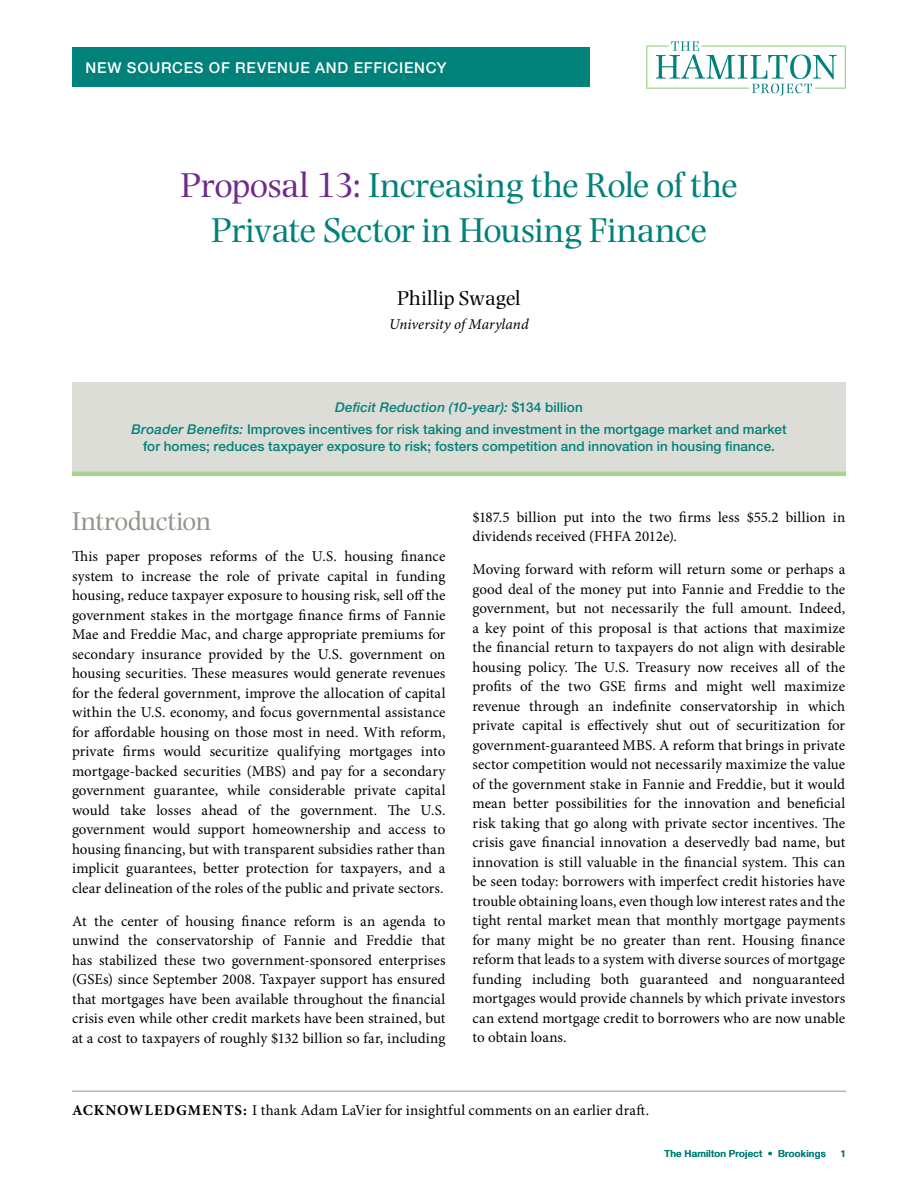
<style>
.page{position:relative;width:918px;height:1188px;background:#fff}
.page>*{position:absolute;margin:0;border:0;box-sizing:border-box;transform-origin:0 0}
.t1{font:36px/45px "Photina MT Std";letter-spacing:-.015em;color:#008179;text-align:center}
.t2{font:27px "Photina MT Std";letter-spacing:-.015em;color:#94948b}
.t3{font:21px "Photina MT Std";letter-spacing:-.005em;color:#000}
.t4{font:15px/19.5px "Minion Pro";color:#000;text-align:justify}
.t5{font:500 15px "Helvetica Neue LT Std";letter-spacing:.045em;color:#fff}
.t6{font:italic 15px "Minion Pro";letter-spacing:.005em;color:#000}
.t7{font:500 13.5px/22.5px "Helvetica Neue LT Std";letter-spacing:.005em;color:#008179;text-align:center}
.t8{font:500 9.75px "Helvetica Neue LT Std";letter-spacing:.025em;color:#008179}
.s1{color:#6e2a8d}
.s2{font-style:italic}
.s3{font-weight:700}
</style>
<div class="page">
<svg style="left:646px;top:41px;width:200px;height:55px"></svg>
<div style="left:72px;top:47px;width:517px;height:40px;background:#008179"></div>
<hr style="left:72px;top:1091px;width:774px;height:1px;background:#94948b">
<div style="left:72px;top:382px;width:774px;height:90px;background:#ddddd7"></div>
<hr style="left:72px;top:472px;width:774px;height:4px;background:#a7d48e">
<p class="t5" style="left:86px;top:58px;width:363px">New Sources of Revenue and Efficiency</p>
<h1 class="t1" style="left:181px;top:163px;width:558px"><span class="s1">Proposal 13:</span> Increasing the Role of the<br>Private Sector in Housing Finance</h1>
<h3 class="t3" style="left:397px;top:286px;width:125px">Phillip Swagel</h3>
<p class="t6" style="left:389px;top:314px;width:141px">University of Maryland</p>
<p class="t7" style="left:132px;top:396px;width:656px"><span class="s2">Deficit Reduction (10-year):</span> $134 billion<br><span class="s2">Broader Benefits:</span> Improves incentives for risk taking and investment in the mortgage market and market</p>
<p class="t7" style="left:143px;top:435px;width:633px">for homes; reduces taxpayer exposure to risk; fosters competition and innovation in housing finance.</p>
<h2 class="t2" style="left:72px;top:506px;width:141px">Introduction</h2>
<p class="t4" style="left:72px;top:547px;width:375px">This paper proposes reforms of the U.S. housing finance system to increase the role of private capital in funding housing, reduce taxpayer exposure to housing risk, sell off the government stakes in the mortgage finance firms of Fannie Mae and Freddie Mac, and charge appropriate premiums for secondary insurance provided by the U.S. government on housing securities. These measures would generate revenues for the federal government, improve the allocation of capital within the U.S. economy, and focus governmental assistance for affordable housing on those most in need. With reform, private firms would securitize qualifying mortgages into mortgage-backed securities (MBS) and pay for a secondary government guarantee, while considerable private capital would take losses ahead of the government. The U.S. government would support homeownership and access to housing financing, but with transparent subsidies rather than implicit guarantees, better protection for taxpayers, and a clear delineation of the roles of the public and private sectors.</p>
<p class="t4" style="left:72px;top:911px;width:375px">At the center of housing finance reform is an agenda to unwind the conservatorship of Fannie and Freddie that has stabilized these two government-sponsored enterprises (GSEs) since September 2008. Taxpayer support has ensured that mortgages have been available throughout the financial crisis even while other credit markets have been strained, but at a cost to taxpayers of roughly $132 billion so far, including</p>
<p class="t4" style="left:473px;top:507px;width:374px">$187.5 billion put into the two firms less $55.2 billion in dividends received (FHFA 2012e).</p>
<p class="t4" style="left:473px;top:560px;width:374px">Moving forward with reform will return some or perhaps a good deal of the money put into Fannie and Freddie to the government, but not necessarily the full amount. Indeed, a key point of this proposal is that actions that maximize the financial return to taxpayers do not align with desirable housing policy. The U.S. Treasury now receives all of the profits of the two GSE firms and might well maximize revenue through an indefinite conservatorship in which private capital is effectively shut out of securitization for government-guaranteed MBS. A reform that brings in private sector competition would not necessarily maximize the value of the government stake in Fannie and Freddie, but it would mean better possibilities for the innovation and beneficial risk taking that go along with private sector incentives. The crisis gave financial innovation a deservedly bad name, but innovation is still valuable in the financial system. This can be seen today: borrowers with imperfect credit histories have trouble obtaining loans, even though low interest rates and the tight rental market mean that monthly mortgage payments for many might be no greater than rent. Housing finance reform that leads to a system with diverse sources of mortgage funding including both guaranteed and nonguaranteed mortgages would provide channels by which private investors can extend mortgage credit to borrowers who are now unable to obtain loans.</p>
<p class="t4" style="left:72px;top:1101px;width:579px"><span class="s3">ACKNOWLEDGMENTS:</span> I thank Adam LaVier for insightful comments on an earlier draft.</p>
<p class="t8" style="left:664px;top:1147px;width:163px">The Hamilton Project • Brookings</p>
<p class="t8" style="left:841px;top:1147px;width:7px">1</p>
</div>
